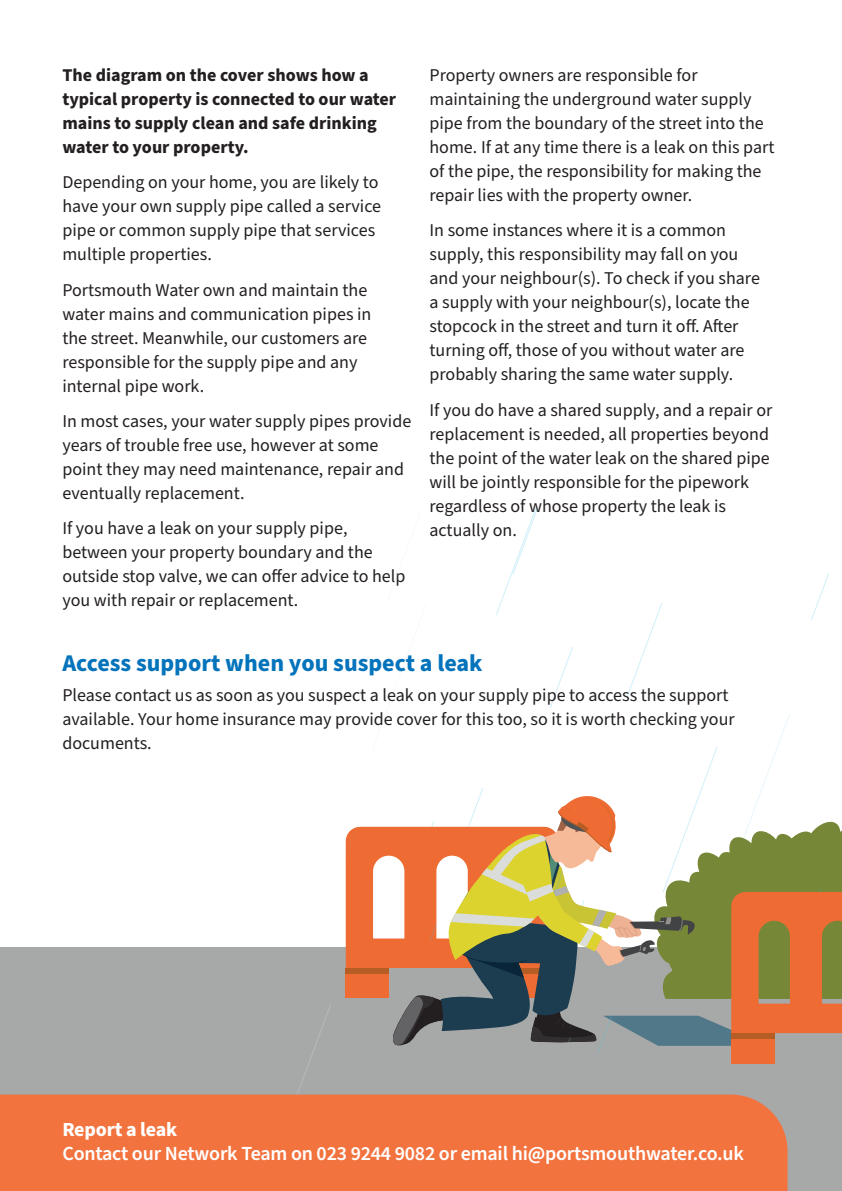
<style>
.page{position:relative;width:842px;height:1191px;background:#fff}
.page>*{position:absolute;margin:0;border:0;box-sizing:border-box;transform-origin:0 0}
.H3___PW_Blue{font:700 24px "Source Sans Pro";color:#0373bb}
.t1{font:600 20px "Source Sans Pro";letter-spacing:-.01em;color:#fff}
.t2{font:700 20px "Source Sans Pro";letter-spacing:-.01em;color:#fff}
.t3{font:18px/24px "Source Sans Pro";color:#231f20}
.t4{font:700 18px/24px "Source Sans Pro";color:#231f20}
</style>
<div class="page">
<div style="left:0;top:947px;width:842px;height:244px;background:#a7a9a9"></div>
<svg style="left:297px;top:508px;width:545px;height:657px"></svg>
<div style="left:731px;top:1038px;width:43px;height:25px;background:#ee6c33"></div>
<div style="left:731px;top:1033px;width:43px;height:5px;background:#b65d26"></div>
<div style="left:0;top:1094px;width:787px;height:97px;background:#f3733f"></div>
<p class="t4" style="left:62px;top:63px;width:335px">The diagram on the cover shows how a typical property is connected to our water mains to supply clean and safe drinking water to your property.</p>
<p class="t3" style="left:62px;top:171px;width:320px">Depending on your home, you are likely to have your own supply pipe called a service pipe or common supply pipe that services multiple properties.</p>
<p class="t3" style="left:62px;top:278px;width:311px">Portsmouth Water own and maintain the water mains and communication pipes in the street. Meanwhile, our customers are responsible for the supply pipe and any internal pipe work.</p>
<p class="t3" style="left:62px;top:409px;width:350px">In most cases, your water supply pipes provide years of trouble free use, however at some point they may need maintenance, repair and eventually replacement.</p>
<p class="t3" style="left:62px;top:517px;width:344px">If you have a leak on your supply pipe, between your property boundary and the outside stop valve, we can offer advice to help you with repair or replacement.</p>
<p class="t3" style="left:429px;top:63px;width:346px">Property owners are responsible for maintaining the underground water supply pipe from the boundary of the street into the home. If at any time there is a leak on this part of the pipe, the responsibility for making the repair lies with the property owner.</p>
<p class="t3" style="left:429px;top:219px;width:332px">In some instances where it is a common supply, this responsibility may fall on you and your neighbour(s). To check if you share a supply with your neighbour(s), locate the stopcock in the street and turn it off. After turning off, those of you without water are probably sharing the same water supply.</p>
<p class="t3" style="left:429px;top:398px;width:344px">If you do have a shared supply, and a repair or replacement is needed, all properties beyond the point of the water leak on the shared pipe will be jointly responsible for the pipework regardless of whose property the leak is actually on.</p>
<p class="H3___PW_Blue" style="left:62px;top:647px;width:422px">Access support when you suspect a leak</p>
<p class="t3" style="left:62px;top:683px;width:674px">Please contact us as soon as you suspect a leak on your supply pipe to access the support available. Your home insurance may provide cover for this too, so it is worth checking your documents.</p>
<p class="t2" style="left:62px;top:1115px;width:116px">Report a leak</p>
<p class="t1" style="left:62px;top:1140px;width:683px">Contact our Network Team on 023 9244 9082 or email hi@portsmouthwater.co.uk</p>
</div>
